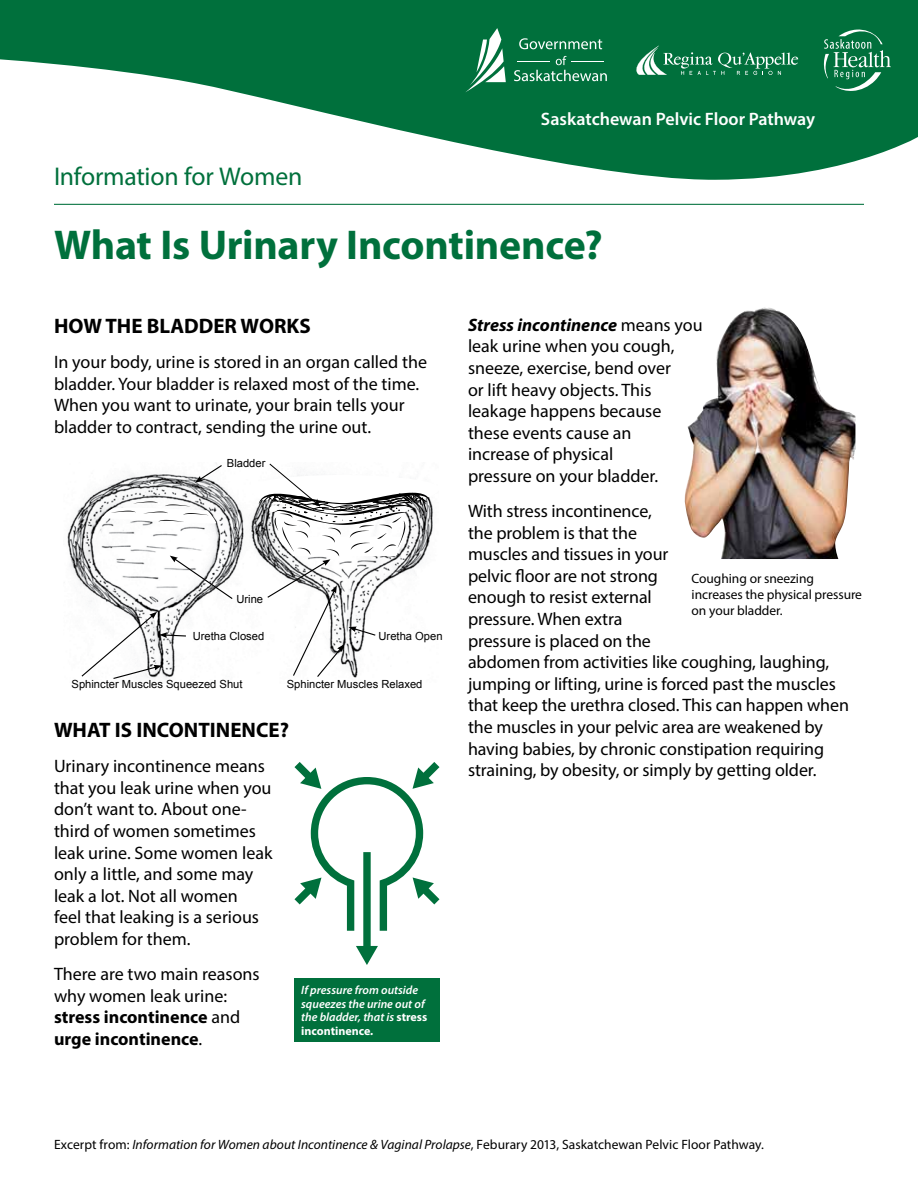
<style>
.page{position:relative;width:918px;height:1188px;background:#fff}
.page>*{position:absolute;margin:0;border:0;box-sizing:border-box;transform-origin:0 0}
.t1{font:700 41.85px "Myriad Pro";letter-spacing:-.005em;color:#00703c}
.t2{font:25.8px "Myriad Pro";letter-spacing:-.01em;color:#00703c}
.t3{font:700 21px "Myriad Pro";color:#000}
.t4{font:18px/21.6px "Myriad Pro";letter-spacing:-.005em;color:#000}
.t5{font:600 18px "Myriad Pro";color:#fff}
.t6{font:13.5px/16.2px "Myriad Pro";letter-spacing:-.005em;color:#000}
.t7{font:italic 600 12px/13.5px "Myriad Pro";color:#fff}
.t8{font:11.25px "Arial";color:#000}
.s1{font-weight:700}
.s2{font-weight:700;font-style:normal}
.s3{font-weight:700;font-style:italic}
.s4{font-style:italic}
</style>
<div class="page">
<svg style="left:0;top:0;width:918px;height:180px;fill:#00703c"></svg>
<hr style="left:54px;top:204px;width:810px;height:1px;background:#00703c">
<svg style="left:294px;top:762px;width:146px;height:169px"></svg>
<div style="left:363px;top:852px;width:8px;height:97px;background:#00703c"></div>
<svg style="left:356px;top:946px;width:22px;height:19px"></svg>
<div style="left:294px;top:979px;width:146px;height:63px;background:#00703c"></div>
<svg style="left:67px;top:463px;width:184px;height:216px"></svg>
<svg style="left:102px;top:501px;width:115px;height:24px"></svg>
<svg style="left:251px;top:463px;width:182px;height:215px"></svg>
<img style="left:684px;top:307px;width:171px;height:252px">
<svg style="left:519px;top:38px;width:83px;height:11px"></svg>
<svg style="left:514px;top:56px;width:93px;height:25px"></svg>
<hr style="left:517px;top:61px;width:33px;height:1px;background:#fff">
<hr style="left:571px;top:61px;width:33px;height:1px;background:#fff">
<svg style="left:465px;top:28px;width:41px;height:64px"></svg>
<svg style="left:632px;top:46px;width:166px;height:29px"></svg>
<svg style="left:824px;top:29px;width:67px;height:62px"></svg>
<h2 class="t2" style="left:54px;top:160px;width:250px">Information for Women</h2>
<p class="t5" style="left:541px;top:108px;width:276px">Saskatchewan Pelvic Floor Pathway</p>
<h1 class="t1" style="left:54px;top:217px;width:550px">What Is Urinary Incontinence?</h1>
<p class="t3" style="left:54px;top:312px;width:258px">HOW THE BLADDER WORKS</p>
<p class="t4" style="left:54px;top:351px;width:375px">In your body, urine is stored in an organ called the bladder. Your bladder is relaxed most of the time.<br>When you want to urinate, your brain tells your bladder to contract, sending the urine out.</p>
<p class="t8" style="left:227px;top:456px;width:40px">Bladder</p>
<p class="t8" style="left:236px;top:591px;width:28px">Urine</p>
<p class="t8" style="left:379px;top:629px;width:66px">Uretha Open</p>
<p class="t8" style="left:193px;top:629px;width:73px">Uretha Closed</p>
<p class="t8" style="left:72px;top:677px;width:173px">Sphincter Muscles Squeezed Shut</p>
<p class="t8" style="left:287px;top:677px;width:137px">Sphincter Muscles Relaxed</p>
<p class="t3" style="left:54px;top:716px;width:237px">WHAT IS INCONTINENCE?</p>
<p class="t4" style="left:54px;top:755px;width:220px">Urinary incontinence means that you leak urine when you don’t want to. About one&shy;third of women sometimes leak urine. Some women leak only a little, and some may leak a lot. Not all women<br>feel that leaking is a serious problem for them.</p>
<p class="t4" style="left:54px;top:963px;width:207px">There are two main reasons why women leak urine: <span class="s1">stress incontinence</span> and <span class="s1">urge incontinence</span>.</p>
<p class="t7" style="left:301px;top:983px;width:128px">If pressure from outside squeezes the urine out of the bladder, that is <span class="s2">stress incontinence</span><span class="s1">.</span></p>
<p class="t4" style="left:468px;top:314px;width:236px"><span class="s3">Stress incontinence</span> means you leak urine when you cough, sneeze, exercise, bend over<br>or lift heavy objects. This leakage happens because these events cause an<br>increase of physical<br>pressure on your bladder.</p>
<p class="t4" style="left:468px;top:500px;width:383px">With stress incontinence,<br>the problem is that the<br>muscles and tissues in your<br>pelvic floor are not strong<br>enough to resist external<br>pressure. When extra<br>pressure is placed on the<br>abdomen from activities like coughing, laughing, jumping or lifting, urine is forced past the muscles that keep the urethra closed. This can happen when the muscles in your pelvic area are weakened by having babies, by chronic constipation requiring straining, by obesity, or simply by getting older.</p>
<p class="t6" style="left:692px;top:570px;width:172px">Coughing or sneezing increases the physical pressure on your bladder.</p>
<p class="t6" style="left:54px;top:1136px;width:711px">Excerpt from: <span class="s4">Information for Women about Incontinence &amp; Vaginal Prolapse</span>, Feburary 2013, Saskatchewan Pelvic Floor Pathway.</p>
</div>
